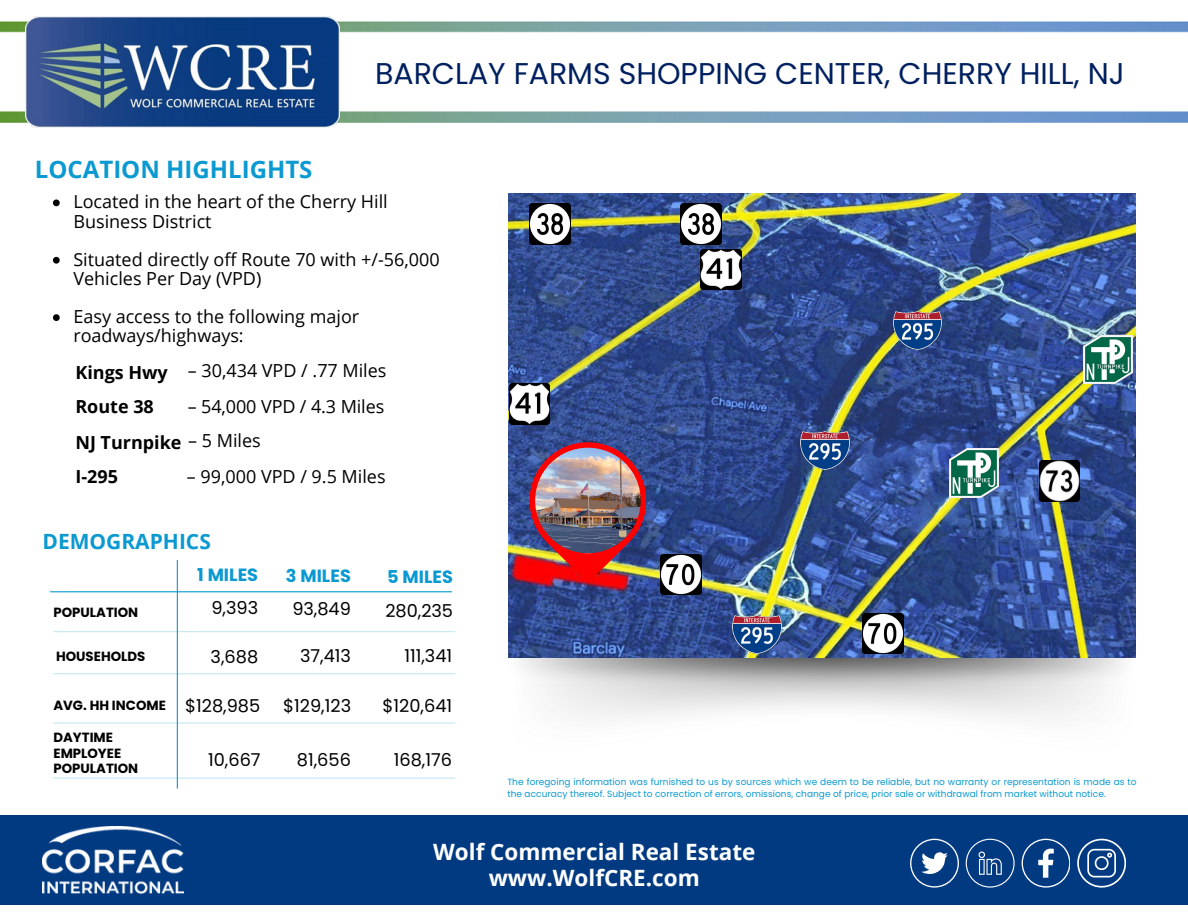
<style>
.page{position:relative;width:1188px;height:918px;background:#fff}
.page>*{position:absolute;margin:0;border:0;box-sizing:border-box;transform-origin:0 0}
.t1{font:30px "Poppins";color:#002060}
.t2{font:700 24px "Open Sans";color:#0a99d1}
.t3{font:700 22.5px "Open Sans";color:#fff}
.t4{font:700 21px "Open Sans";color:#0a99d1}
.t5{font:18px/19.2px "Open Sans";color:#000}
.t6{font:700 18px "Open Sans";color:#000}
.t7{font:17.7px "Poppins";color:#000}
.t8{font:700 17.7px "Poppins";color:#0a99d1}
.t9{font:700 13.35px/15.5px "Poppins";color:#000}
.t10{font:9px/12px "Poppins";letter-spacing:.005em;color:#0a99d1}
.s1{font-weight:400}
</style>
<div class="page">
<img style="left:0;top:22px;width:1188px;height:100px">
<img style="left:26px;top:16px;width:314px;height:112px">
<div style="left:0;top:815px;width:1188px;height:90px;background:#013a81"></div>
<img style="left:42px;top:826px;width:141px;height:68px">
<svg style="left:966px;top:839px;width:48px;height:48px"></svg>
<svg style="left:1022px;top:839px;width:48px;height:48px"></svg>
<svg style="left:910px;top:839px;width:48px;height:48px"></svg>
<svg style="left:1077px;top:839px;width:49px;height:48px"></svg>
<svg style="left:53px;top:199px;width:7px;height:7px"></svg>
<svg style="left:53px;top:257px;width:7px;height:7px"></svg>
<svg style="left:53px;top:314px;width:7px;height:7px"></svg>
<img style="left:520px;top:658px;width:605px;height:59px">
<img style="left:508px;top:193px;width:628px;height:465px">
<img style="left:681px;top:204px;width:40px;height:40px">
<img style="left:1084px;top:335px;width:48px;height:49px">
<img style="left:893px;top:312px;width:49px;height:38px">
<img style="left:801px;top:431px;width:48px;height:39px">
<img style="left:733px;top:615px;width:48px;height:38px">
<img style="left:950px;top:449px;width:48px;height:48px">
<img style="left:530px;top:204px;width:40px;height:40px">
<img style="left:1039px;top:461px;width:41px;height:40px">
<img style="left:661px;top:554px;width:40px;height:41px">
<img style="left:701px;top:249px;width:40px;height:41px">
<img style="left:509px;top:384px;width:41px;height:40px">
<img style="left:863px;top:613px;width:40px;height:41px">
<hr style="left:50px;top:591px;width:402px;height:1px;background:#0a99d1">
<hr style="left:177px;top:560px;width:1px;height:229px;background:#0a99d1">
<hr style="left:53px;top:631px;width:402px;height:1px;background:#0a99d1">
<hr style="left:53px;top:673px;width:402px;height:1px;background:#0a99d1">
<hr style="left:53px;top:722px;width:402px;height:2px;background:#0a99d1">
<hr style="left:53px;top:777px;width:402px;height:2px;background:#0a99d1">
<img style="left:530px;top:442px;width:116px;height:141px">
<img style="left:535px;top:448px;width:106px;height:105px;border-radius:50%">
<p class="t2" style="left:35px;top:152px;width:279px">LOCATION HIGHLIGHTS</p>
<p class="t1" style="left:375px;top:52px;width:751px">BARCLAY FARMS SHOPPING CENTER, CHERRY HILL, NJ</p>
<p class="t5" style="left:73px;top:192px;width:316px">Located in the heart of the Cherry Hill<br>Business District</p>
<p class="t5" style="left:73px;top:249px;width:368px">Situated directly off Route 70 with +/-56,000<br>Vehicles Per Day (VPD)</p>
<p class="t5" style="left:73px;top:307px;width:287px">Easy access to the following major roadways/highways:</p>
<p class="t6" style="left:75px;top:360px;width:94px">Kings Hwy</p>
<p class="t6" style="left:75px;top:394px;width:80px">Route 38</p>
<p class="t5" style="left:188px;top:361px;width:200px">– 30,434 VPD / .77 Miles</p>
<p class="t5" style="left:188px;top:397px;width:198px">– 54,000 VPD / 4.3 Miles</p>
<p class="t6" style="left:75px;top:430px;width:187px">NJ Turnpike <span class="s1">– 5 Miles</span></p>
<p class="t6" style="left:75px;top:464px;width:44px">I-295</p>
<p class="t5" style="left:187px;top:467px;width:200px">– 99,000 VPD / 9.5 Miles</p>
<p class="t4" style="left:42px;top:526px;width:170px">DEMOGRAPHICS</p>
<p class="t9" style="left:53px;top:605px;width:86px">POPULATION</p>
<p class="t9" style="left:56px;top:648px;width:91px">HOUSEHOLDS</p>
<p class="t9" style="left:53px;top:697px;width:114px">AVG. HH INCOME</p>
<p class="t8" style="left:197px;top:562px;width:62px">1 MILES</p>
<p class="t7" style="left:211px;top:596px;width:48px">9,393</p>
<p class="t7" style="left:211px;top:644px;width:49px">3,688</p>
<p class="t7" style="left:185px;top:694px;width:77px">$128,985</p>
<p class="t8" style="left:286px;top:563px;width:67px">3 MILES</p>
<p class="t7" style="left:292px;top:597px;width:60px">93,849</p>
<p class="t7" style="left:300px;top:643px;width:52px">37,413</p>
<p class="t7" style="left:283px;top:693px;width:69px">$129,123</p>
<p class="t9" style="left:53px;top:730px;width:86px">DAYTIME<br>EMPLOYEE<br>POPULATION</p>
<p class="t7" style="left:208px;top:747px;width:54px">10,667</p>
<p class="t7" style="left:297px;top:747px;width:56px">81,656</p>
<p class="t8" style="left:387px;top:565px;width:67px">5 MILES</p>
<p class="t7" style="left:385px;top:598px;width:69px">280,235</p>
<p class="t7" style="left:404px;top:643px;width:49px">111,341</p>
<p class="t7" style="left:383px;top:693px;width:71px">$120,641</p>
<p class="t7" style="left:394px;top:747px;width:60px">168,176</p>
<p class="t10" style="left:507px;top:776px;width:631px">The foregoing information was furnished to us by sources which we deem to be reliable, but no warranty or representation is made as to the accuracy thereof. Subject to correction of errors, omissions, change of price, prior sale or withdrawal from market without notice.</p>
<p class="t3" style="left:433px;top:836px;width:324px">Wolf Commercial Real Estate</p>
<p class="t3" style="left:489px;top:862px;width:213px">www.WolfCRE.com</p>
</div>
